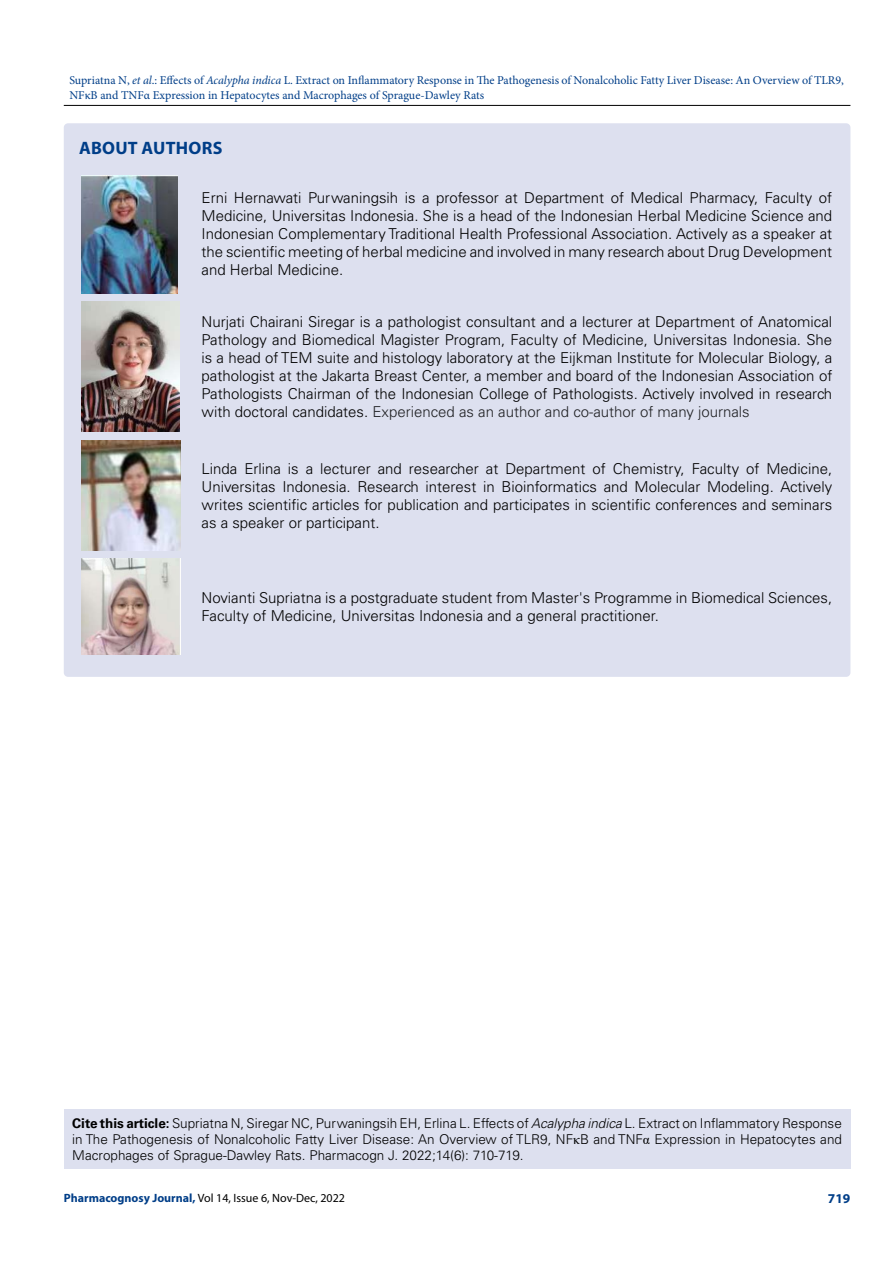
<style>
.page{position:relative;width:893px;height:1263px;background:#fff}
.page>*{position:absolute;margin:0;border:0;box-sizing:border-box;transform-origin:0 0}
.t1{font:700 18px "Myriad Pro";letter-spacing:.015em;color:#003e88}
.t2{font:300 15px/18px "Univers LT Std";color:#000;text-align:justify}
.t3{font:300 13.5px/16.2px "Univers LT Std";color:#000;text-align:justify}
.t4{font:700 13.5px "Myriad Pro";color:#003e88}
.t5{font:12px/14.4px "Minion Pro";color:#003e88}
.t6{font:12px "Myriad Pro";color:#000}
.s1{font-style:italic}
.s2{color:#202124}
.s3{font-weight:700}
.s4{font-family:"Times New Roman";font-weight:400}
.s5{font-weight:700;color:#003e88}
</style>
<div class="page">
<hr style="left:64px;top:105px;width:786px;height:1px;background:#000">
<div style="left:64px;top:123px;width:786px;height:554px;background:#dde0ef;border-radius:4px"></div>
<div style="left:64px;top:1109px;width:786px;height:60px;background:#dde0ef"></div>
<img style="left:81px;top:175px;width:97px;height:118px">
<img style="left:81px;top:301px;width:99px;height:131px">
<img style="left:81px;top:440px;width:99px;height:110px">
<img style="left:81px;top:559px;width:100px;height:96px">
<p class="t5" style="left:69px;top:73px;width:776px">Supriatna N, <span class="s1">et al</span>.: Effects of <span class="s1">Acalypha indica</span> L. Extract on Inflammatory Response in The Pathogenesis of Nonalcoholic Fatty Liver Disease: An Overview of TLR9,<br>NFκB and TNFα Expression in Hepatocytes and Macrophages of Sprague-Dawley Rats</p>
<p class="t1" style="left:79px;top:136px;width:145px">ABOUT AUTHORS</p>
<p class="t2" style="left:202px;top:189px;width:632px">Erni Hernawati Purwaningsih is a professor at Department of Medical Pharmacy, Faculty of Medicine, Universitas Indonesia. She is a head of the Indonesian Herbal Medicine Science and Indonesian Complementary Traditional Health Professional Association. Actively as a speaker at the scientific meeting of herbal medicine and involved in many research about Drug Development and Herbal Medicine.</p>
<p class="t2" style="left:202px;top:313px;width:632px">Nurjati Chairani Siregar is a pathologist consultant and a lecturer at Department of Anatomical Pathology and Biomedical Magister Program, Faculty of Medicine, Universitas Indonesia. She is a head of TEM suite and histology laboratory at the Eijkman Institute for Molecular Biology, a pathologist at the Jakarta Breast Center, a member and board of the Indonesian Association of Pathologists Chairman of the Indonesian College of Pathologists. Actively involved in research with doctoral candidates. <span class="s2">Experienced as an author and co-author of many journals</span></p>
<p class="t2" style="left:202px;top:459px;width:632px">Linda Erlina is a lecturer and researcher at Department of Chemistry, Faculty of Medicine, Universitas Indonesia. Research interest in Bioinformatics and Molecular Modeling. Actively writes scientific articles for publication and participates in scientific conferences and seminars as a speaker or participant.</p>
<p class="t2" style="left:202px;top:589px;width:632px">Novianti Supriatna is a postgraduate student from Master's Programme in Biomedical Sciences,<br>Faculty of Medicine, Universitas Indonesia and a general practitioner.</p>
<p class="t3" style="left:72px;top:1115px;width:771px"><span class="s3">Cite this article:</span> Supriatna N, Siregar NC, Purwaningsih EH, Erlina L. Effects of <span class="s1">Acalypha indica</span> L. Extract on Inflammatory Response in The Pathogenesis of Nonalcoholic Fatty Liver Disease: An Overview of TLR9, NF<span class="s4">κ</span>B and TNF<span class="s4">α</span> Expression in Hepatocytes and Macrophages of Sprague-Dawley Rats. Pharmacogn J. 2022;14(6): 710-719.</p>
<p class="t6" style="left:64px;top:1190px;width:283px"><span class="s5">Pharmacognosy Journal,</span> Vol 14, Issue 6, Nov-Dec, 2022</p>
<p class="t4" style="left:828px;top:1189px;width:24px">719</p>
</div>
